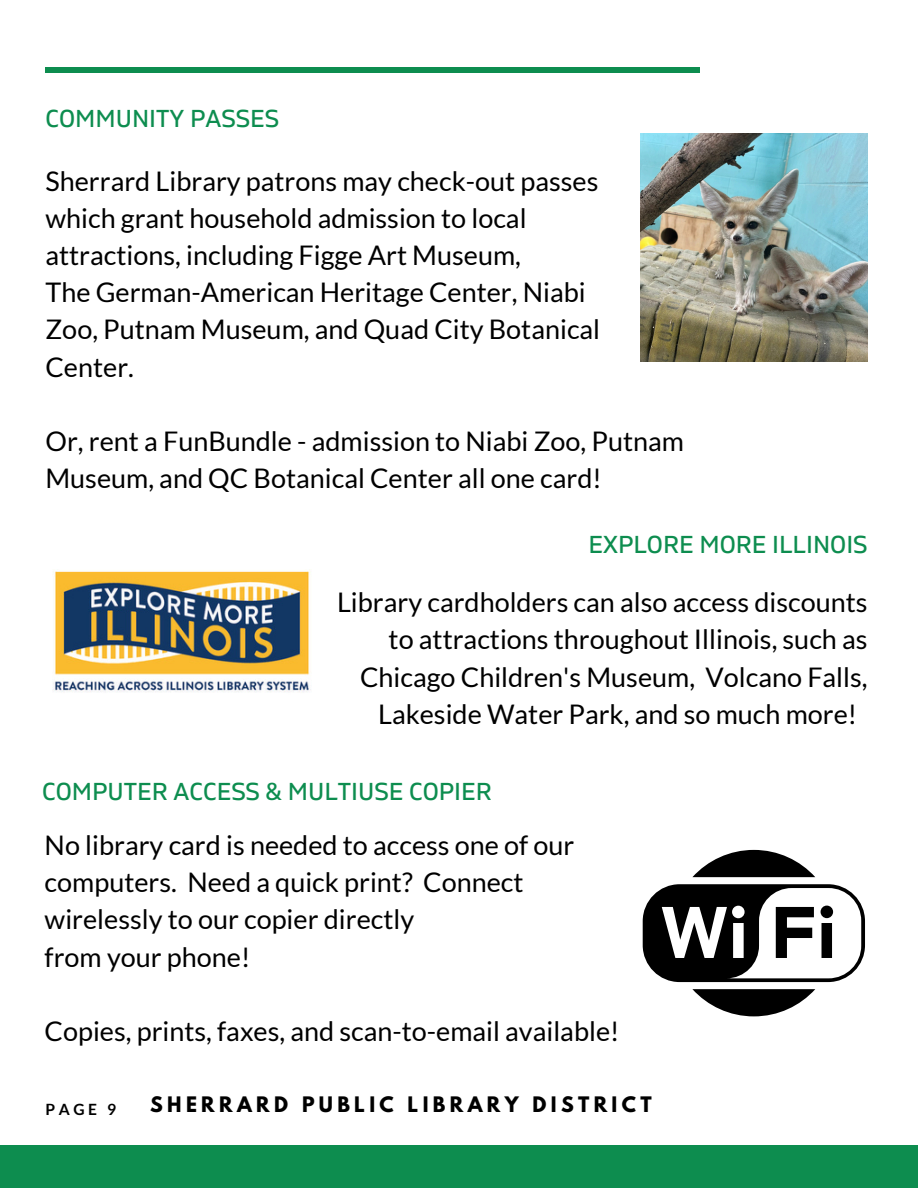
<style>
.page{position:relative;width:918px;height:1188px;background:#fff}
.page>*{position:absolute;margin:0;border:0;box-sizing:border-box;transform-origin:0 0}
.t1{font:27px/37.2px "Lato";color:#000}
.t2{font:24.45px "Gilam";color:#0d8d4f}
.t3{font:700 18.9px "League Spartan";letter-spacing:.23em;color:#000}
.t4{font:700 15.6px "Lato";color:#000}
</style>
<div class="page">
<div style="left:0;top:1146px;width:918px;height:42px;background:#0d8d4f"></div>
<div style="left:45px;top:67px;width:655px;height:6px;background:#0d8d4f"></div>
<img style="left:640px;top:134px;width:228px;height:227px">
<svg style="left:643px;top:850px;width:222px;height:166px"></svg>
<img style="left:52px;top:569px;width:259px;height:123px">
<h1 class="t2" style="left:45px;top:104px;width:235px">COMMUNITY PASSES</h1>
<p class="t1" style="left:45px;top:162px;width:556px">Sherrard Library patrons may check-out passes which grant household admission to local attractions, including Figge Art Museum,<br>The German-American Heritage Center, Niabi Zoo, Putnam Museum, and Quad City Botanical Center.</p>
<h2 class="t1" style="left:45px;top:422px;width:640px">Or, rent a FunBundle - admission to Niabi Zoo, Putnam<br>Museum, and QC Botanical Center all one card!</h2>
<p class="t2" style="left:588px;top:530px;width:281px">EXPLORE MORE ILLINOIS</p>
<p class="t1" style="left:337px;top:583px;width:532px">Library cardholders can also access discounts</p>
<p class="t1" style="left:389px;top:620px;width:480px">to attractions throughout Illinois, such as</p>
<p class="t1" style="left:360px;top:658px;width:509px">Chicago Children's Museum, Volcano Falls,</p>
<p class="t1" style="left:378px;top:695px;width:481px">Lakeside Water Park, and so much more!</p>
<h1 class="t2" style="left:42px;top:777px;width:451px">COMPUTER ACCESS &amp; MULTIUSE COPIER</h1>
<h2 class="t1" style="left:45px;top:826px;width:531px">No library card is needed to access one of our computers. Need a quick print? Connect wirelessly to our copier directly<br>from your phone!</h2>
<h2 class="t1" style="left:45px;top:1012px;width:576px">Copies, prints, faxes, and scan-to-email available!</h2>
<p class="t4" style="left:45px;top:1099px;width:72px">PAGE 9</p>
<h1 class="t3" style="left:150px;top:1095px;width:503px">SHERRARD PUBLIC LIBRARY DISTRICT</h1>
</div>
